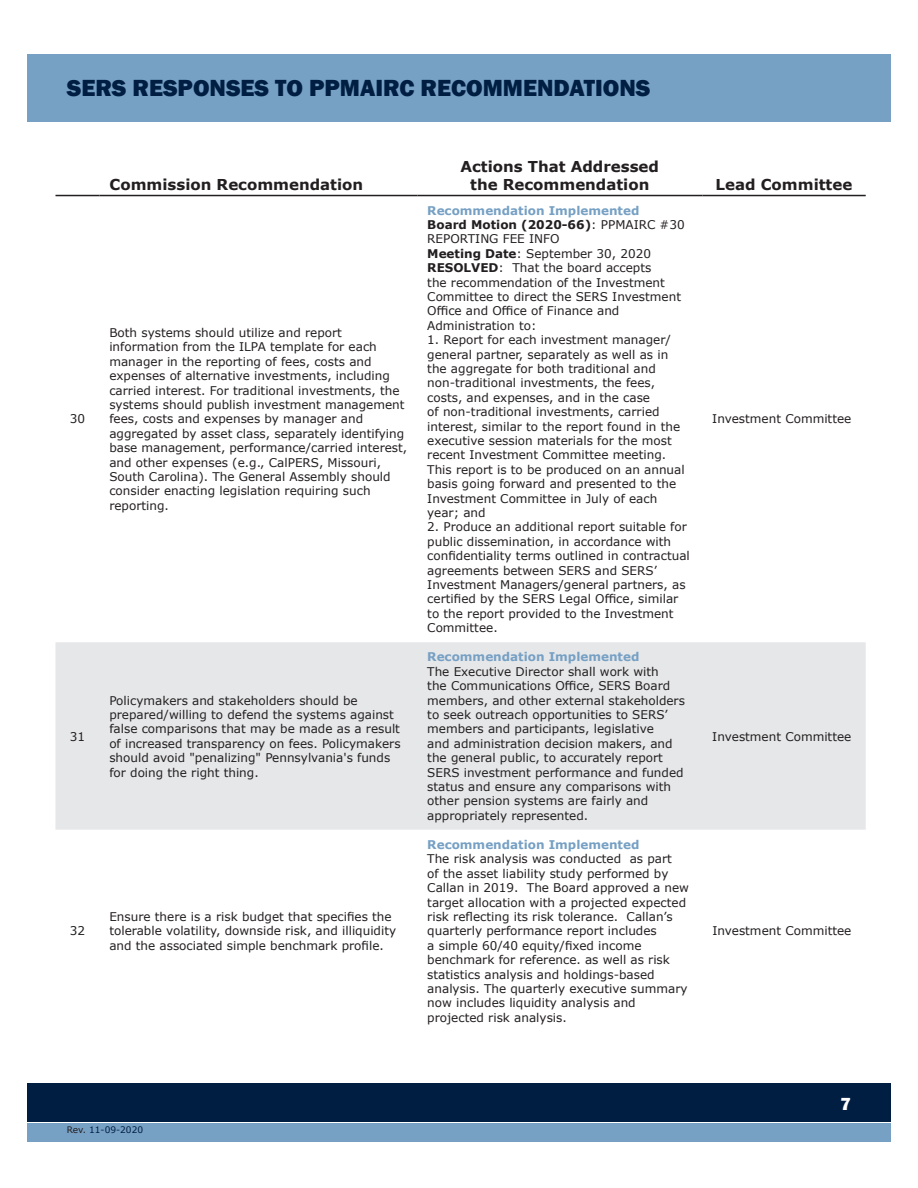
<style>
.page{position:relative;width:918px;height:1188px;background:#fff}
.page>*{position:absolute;margin:0;border:0;box-sizing:border-box;transform-origin:0 0}
.t1{font:800 24px "Franklin Gothic";color:#001e41}
.t2{font:800 18px "Franklin Gothic";color:#fff}
.t3{font:700 15px/18px "Verdana";color:#231f20;text-align:center}
.t4{font:12px/14.4px "Verdana";color:#231f20}
.t5{font:700 12px "Verdana";color:#76a0c4}
.t6{font:9px "Verdana";color:#001e41}
.s1{font-weight:700;color:#76a0c4}
.s2{font-weight:700}
.s3{color:#231f20}
</style>
<div class="page">
<div style="left:27px;top:1083px;width:864px;height:38px;background:#001e41"></div>
<div style="left:27px;top:1123px;width:864px;height:19px;background:#76a0c4"></div>
<div style="left:27px;top:54px;width:864px;height:68px;background:#76a0c4"></div>
<div style="left:56px;top:642px;width:810px;height:188px;background:#e6e7e9"></div>
<hr style="left:56px;top:195px;width:43px;height:1px;background:#231f20">
<hr style="left:99px;top:195px;width:318px;height:1px;background:#231f20">
<hr style="left:417px;top:195px;width:285px;height:1px;background:#231f20">
<hr style="left:702px;top:195px;width:164px;height:1px;background:#231f20">
<h1 class="t1" style="left:67px;top:73px;width:585px">SERS RESPONSES TO PPMAIRC RECOMMENDATIONS</h1>
<p class="t3" style="left:110px;top:175px;width:255px">Commission Recommendation</p>
<p class="t3" style="left:460px;top:157px;width:200px">Actions That Addressed the Recommendation</p>
<p class="t3" style="left:716px;top:175px;width:138px">Lead Committee</p>
<p class="t4" style="left:70px;top:412px;width:17px">30</p>
<p class="t4" style="left:109px;top:325px;width:299px">Both systems should utilize and report information from the ILPA template for each manager in the reporting of fees, costs and expenses of alternative investments, including carried interest. For traditional investments, the systems should publish investment management fees, costs and expenses by manager and aggregated by asset class, separately identifying base management, performance/carried interest, and other expenses (e.g., CalPERS, Missouri, South Carolina). The General Assembly should consider enacting legislation requiring such reporting.</p>
<p class="t4" style="left:427px;top:203px;width:259px"><span class="s1">Recommendation Implemented<br></span><span class="s2">Board Motion (2020-66)</span>: PPMAIRC #30<br>REPORTING FEE INFO<br><span class="s2">Meeting Date</span>: September 30, 2020<br><span class="s2">RESOLVED</span>: That the board accepts<br>the recommendation of the Investment<br>Committee to direct the SERS Investment<br>Office and Office of Finance and<br>Administration to:</p>
<p class="t4" style="left:427px;top:333px;width:259px">1. Report for each investment manager/ general partner, separately as well as in the aggregate for both traditional and non-traditional investments, the fees, costs, and expenses, and in the case<br>of non-traditional investments, carried interest, similar to the report found in the executive session materials for the most recent Investment Committee meeting.<br>This report is to be produced on an annual basis going forward and presented to the Investment Committee in July of each year; and</p>
<p class="t4" style="left:427px;top:520px;width:264px">2. Produce an additional report suitable for public dissemination, in accordance with confidentiality terms outlined in contractual agreements between SERS and SERS’ Investment Managers/general partners, as certified by the SERS Legal Office, similar to the report provided to the Investment Committee.</p>
<p class="t4" style="left:712px;top:412px;width:141px">Investment Committee</p>
<p class="t4" style="left:70px;top:729px;width:17px">31</p>
<p class="t4" style="left:109px;top:693px;width:293px">Policymakers and stakeholders should be prepared/willing to defend the systems against false comparisons that may be made as a result of increased transparency on fees. Policymakers should avoid "penalizing" Pennsylvania's funds for doing the right thing.</p>
<p class="t5" style="left:427px;top:649px;width:214px">Recommendation Implemented</p>
<p class="t4" style="left:427px;top:664px;width:259px">The Executive Director shall work with<br>the Communications Office, SERS Board members, and other external stakeholders to seek outreach opportunities to SERS’ members and participants, legislative<br>and administration decision makers, and the general public, to accurately report SERS investment performance and funded status and ensure any comparisons with other pension systems are fairly and appropriately represented.</p>
<p class="t4" style="left:712px;top:729px;width:141px">Investment Committee</p>
<p class="t4" style="left:70px;top:924px;width:17px">32</p>
<p class="t4" style="left:109px;top:909px;width:288px">Ensure there is a risk budget that specifies the tolerable volatility, downside risk, and illiquidity and the associated simple benchmark profile.</p>
<p class="t5" style="left:427px;top:836px;width:214px">Recommendation Implemented</p>
<p class="t4" style="left:427px;top:852px;width:263px">The risk analysis was conducted as part<br>of the asset liability study performed by Callan in 2019. The Board approved a new target allocation with a projected expected risk reflecting its risk tolerance. Callan’s quarterly performance report includes<br>a simple 60/40 equity/fixed income benchmark for reference. as well as risk statistics analysis and holdings-based analysis. The quarterly executive summary now includes liquidity analysis and projected risk analysis.</p>
<p class="t4" style="left:712px;top:924px;width:141px">Investment Committee</p>
<p class="t6" style="left:67px;top:1124px;width:78px"><span class="s3">Rev.</span> 11-09-2020</p>
<h2 class="t2" style="left:841px;top:1092px;width:12px">7</h2>
</div>
